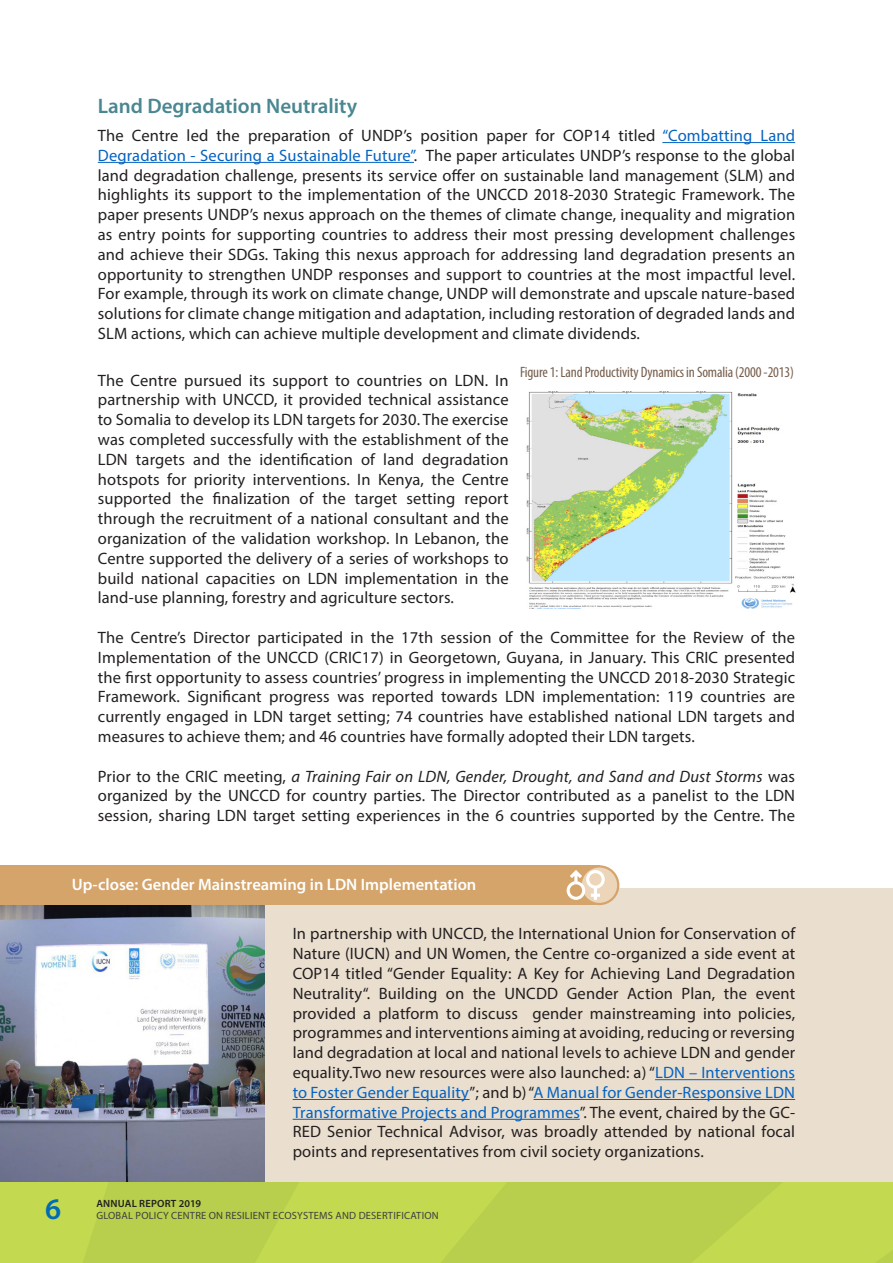
<style>
.page{position:relative;width:893px;height:1263px;background:#fff}
.page>*{position:absolute;margin:0;border:0;box-sizing:border-box;transform-origin:0 0}
.t1{font:600 30px "Myriad Pro";color:#006bb6}
.t2{font:600 21px "Myriad Pro";color:#4a8791}
.Body{font:16.5px/19.8px "Myriad Pro";letter-spacing:.01em;color:#231f20;text-align:justify}
.t3{font:600 16.5px "Myriad Pro";color:#fff}
.Fig{font:condensed 15px "Myriad Pro";letter-spacing:-.01em;color:#765e4c}
.t4{font:10.5px "Myriad Pro";letter-spacing:.02em;color:#3e3e3f}
.t5{font:600 10.5px "Myriad Pro";letter-spacing:.02em;color:#231f20}
.s1{color:#0563c1}
.s2{font-style:italic}
</style>
<div class="page">
<svg style="left:0;top:1181px;width:893px;height:82px;background:#bdd34f"></svg>
<div style="left:0;top:888px;width:893px;height:293px;background:#eadece"></div>
<hr style="left:655px;top:1079px;width:140px;height:1px;background:#0563c1">
<hr style="left:293px;top:1099px;width:177px;height:1px;background:#0563c1">
<hr style="left:533px;top:1099px;width:262px;height:1px;background:#0563c1">
<hr style="left:293px;top:1119px;width:287px;height:1px;background:#0563c1">
<img style="left:0;top:906px;width:265px;height:275px">
<div style="left:0;top:865px;width:600px;height:40px;background:#d4a46b"></div>
<div style="left:581px;top:866px;width:37px;height:38px;background:#ecd5b9;border-radius:50%"></div>
<div style="left:579px;top:865px;width:40px;height:40px;border:2px solid #d4a46b;border-radius:50%"></div>
<img style="left:526px;top:391px;width:269px;height:217px">
<hr style="left:662px;top:142px;width:133px;height:1px;background:#0563c1">
<hr style="left:98px;top:162px;width:316px;height:1px;background:#0563c1">
<svg style="left:567px;top:870px;width:38px;height:30px"></svg>
<h2 class="t2" style="left:98px;top:92px;width:261px">Land Degradation Neutrality</h2>
<p class="Body" style="left:98px;top:125px;width:699px">The Centre led the preparation of UNDP’s position paper for COP14 titled <span class="s1">“Combatting Land Degradation - Securing a Sustainable Future”</span>. The paper articulates UNDP’s response to the global land degradation challenge, presents its service offer on sustainable land management (SLM) and highlights its support to the implementation of the UNCCD 2018-2030 Strategic Framework. The paper presents UNDP’s nexus approach on the themes of climate change, inequality and migration as entry points for supporting countries to address their most pressing development challenges and achieve their SDGs. Taking this nexus approach for addressing land degradation presents an opportunity to strengthen UNDP responses and support to countries at the most impactful level.<br>For example, through its work on climate change, UNDP will demonstrate and upscale nature-based solutions for climate change mitigation and adaptation, including restoration of degraded lands and SLM actions, which can achieve multiple development and climate dividends.</p>
<p class="Fig" style="left:520px;top:363px;width:275px">Figure 1: Land Productivity Dynamics in Somalia (2000 -2013)</p>
<p class="Body" style="left:98px;top:370px;width:412px">The Centre pursued its support to countries on LDN. In partnership with UNCCD, it provided technical assistance to Somalia to develop its LDN targets for 2030. The exercise was completed successfully with the establishment of the LDN targets and the identification of land degradation hotspots for priority interventions. In Kenya, the Centre supported the finalization of the target setting report through the recruitment of a national consultant and the organization of the validation workshop. In Lebanon, the Centre supported the delivery of a series of workshops to build national capacities on LDN implementation in the land-use planning, forestry and agriculture sectors.</p>
<p class="Body" style="left:98px;top:627px;width:699px">The Centre’s Director participated in the 17th session of the Committee for the Review of the Implementation of the UNCCD (CRIC17) in Georgetown, Guyana, in January. This CRIC presented the first opportunity to assess countries’ progress in implementing the UNCCD 2018-2030 Strategic Framework. Significant progress was reported towards LDN implementation: 119 countries are currently engaged in LDN target setting; 74 countries have established national LDN targets and measures to achieve them; and 46 countries have formally adopted their LDN targets.</p>
<p class="Body" style="left:98px;top:766px;width:699px">Prior to the CRIC meeting, <span class="s2">a Training Fair on LDN, Gender, Drought, and Sand and Dust Storms</span> was organized by the UNCCD for country parties. The Director contributed as a panelist to the LDN session, sharing LDN target setting experiences in the 6 countries supported by the Centre. The</p>
<p class="t3" style="left:72px;top:874px;width:406px">Up-close: Gender Mainstreaming in LDN Implementation</p>
<p class="Body" style="left:293px;top:924px;width:504px">In partnership with UNCCD, the International Union for Conservation of Nature (IUCN) and UN Women, the Centre co-organized a side event at COP14 titled “Gender Equality: A Key for Achieving Land Degradation Neutrality“. Building on the UNCDD Gender Action Plan, the event provided a platform to discuss gender mainstreaming into policies, programmes and interventions aiming at avoiding, reducing or reversing land degradation at local and national levels to achieve LDN and gender equality.Two new resources were also launched: a) “<span class="s1">LDN – Interventions to Foster Gender Equality</span>”; and b) “<span class="s1">A Manual for Gender-Responsive LDN Transformative Projects and Programmes</span>”. The event, chaired by the GC-RED Senior Technical Advisor, was broadly attended by national focal points and representatives from civil society organizations.</p>
<h1 class="t1" style="left:45px;top:1190px;width:18px">6</h1>
<p class="t5" style="left:96px;top:1196px;width:106px">ANNUAL REPORT 2019</p>
<p class="t4" style="left:96px;top:1209px;width:344px">GLOBAL POLICY CENTRE ON RESILIENT ECOSYSTEMS AND DESERTIFICATION</p>
</div>
